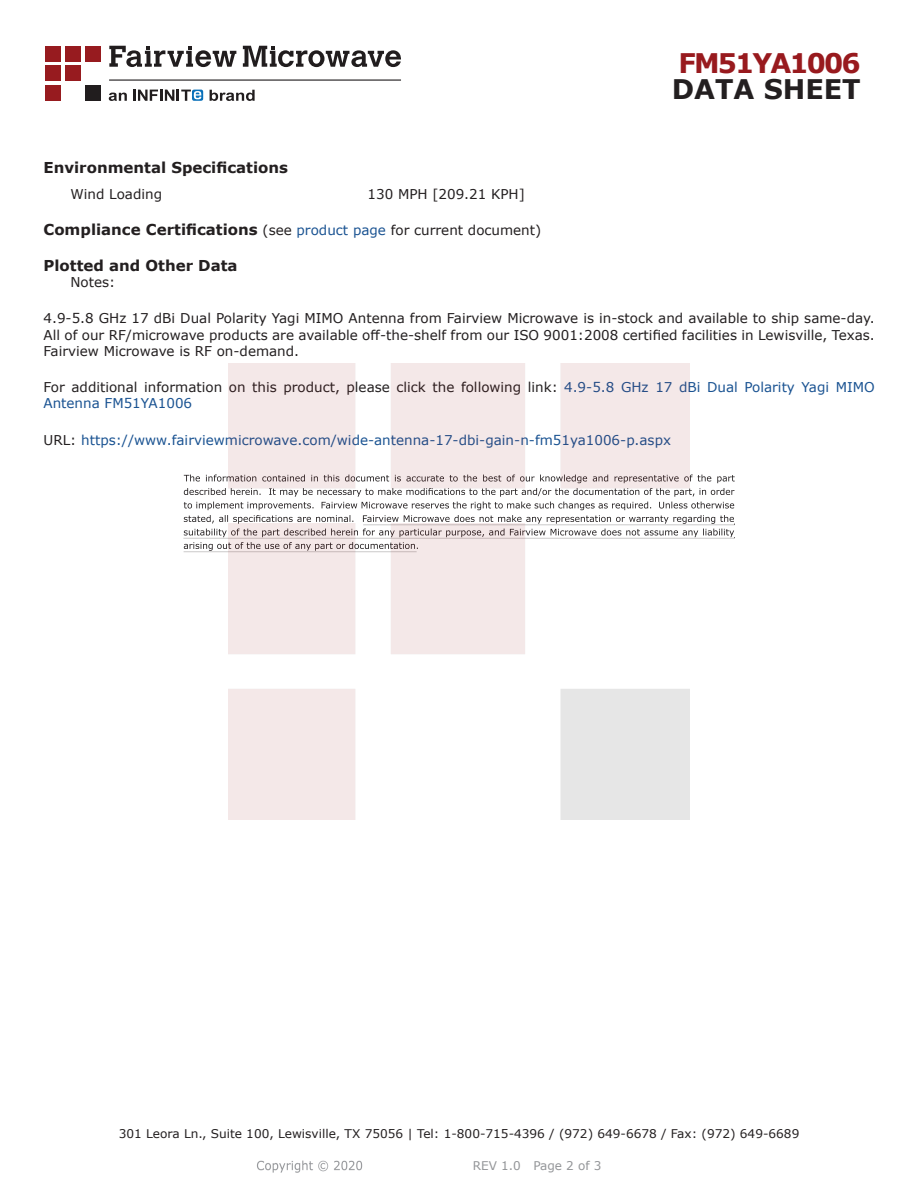
<style>
.page{position:relative;width:918px;height:1188px;background:#fff}
.page>*{position:absolute;margin:0;border:0;box-sizing:border-box;transform-origin:0 0}
.FM{font:700 27px "Verdana";letter-spacing:-.07em;color:#981a1e}
.t1{font:700 27px "Verdana";color:#231f20}
.Head1_for_Compliance{font:700 15px "Verdana";color:#231f20}
.Head1{font:700 15px "Verdana";color:#231f20}
.Web_Description_Para{font:13.5px/16.2px "Verdana";color:#231f20;text-align:justify}
.URL_para{font:13.5px "Verdana";color:#1a5392}
.Specs_Para{font:13.5px "Verdana";color:#231f20}
.t2{font:12px "Verdana";color:#231f20}
.REV_Info{font:12px "Verdana";color:#939598}
.s1{font-weight:400;font-size:13.5px}
.s2{font-weight:400;font-size:13.5px;color:#1a5392}
.s3{color:#1a5392}
.s4{color:#231f20}
</style>
<div class="page">
<svg style="left:184px;top:475px;width:551px;height:76px"></svg>
<hr style="left:363px;top:524px;width:372px;height:1px;background:#231f20">
<hr style="left:183px;top:538px;width:551px;height:1px;background:#231f20">
<hr style="left:184px;top:551px;width:233px;height:1px;background:#231f20">
<img style="left:257px;top:1160px;width:106px;height:13px">
<img style="left:228px;top:364px;width:462px;height:456px">
<div style="left:45px;top:46px;width:16px;height:15px;background:#971b1f"></div>
<div style="left:65px;top:66px;width:16px;height:15px;background:#971b1f"></div>
<div style="left:85px;top:85px;width:16px;height:16px;background:#211d1e"></div>
<div style="left:45px;top:85px;width:16px;height:16px;background:#971b1f"></div>
<div style="left:85px;top:46px;width:16px;height:15px;background:#971b1f"></div>
<div style="left:45px;top:66px;width:16px;height:15px;background:#971b1f"></div>
<div style="left:65px;top:46px;width:16px;height:15px;background:#971b1f"></div>
<svg style="left:109px;top:46px;width:292px;height:21px"></svg>
<svg style="left:192px;top:90px;width:11px;height:11px"></svg>
<svg style="left:133px;top:90px;width:68px;height:11px"></svg>
<svg style="left:210px;top:90px;width:45px;height:11px"></svg>
<svg style="left:109px;top:93px;width:18px;height:8px"></svg>
<hr style="left:109px;top:80px;width:292px;height:1px;background:#211d1e">
<p class="FM" style="left:679px;top:44px;width:184px">FM51YA1006</p>
<p class="t1" style="left:672px;top:70px;width:191px">DATA SHEET</p>
<p class="Head1" style="left:44px;top:157px;width:246px">Environmental Specifications</p>
<p class="Specs_Para" style="left:70px;top:184px;width:93px">Wind Loading</p>
<p class="Specs_Para" style="left:368px;top:184px;width:159px">130 MPH [209.21 KPH]</p>
<p class="Head1_for_Compliance" style="left:44px;top:219px;width:499px">Compliance Certifications <span class="s1">(see</span> <span class="s2">product page</span> <span class="s1">for current document)</span></p>
<p class="Head1_for_Compliance" style="left:44px;top:255px;width:196px">Plotted and Other Data</p>
<p class="Specs_Para" style="left:70px;top:273px;width:46px">Notes:</p>
<p class="Web_Description_Para" style="left:44px;top:310px;width:833px">4.9-5.8 GHz 17 dBi Dual Polarity Yagi MIMO Antenna from Fairview Microwave is in-stock and available to ship same-day.<br>All of our RF/microwave products are available off-the-shelf from our ISO 9001:2008 certified facilities in Lewisville, Texas.<br>Fairview Microwave is RF on-demand.</p>
<p class="Web_Description_Para" style="left:44px;top:379px;width:833px">For additional information on this product, please click the following link: <span class="s3">4.9-5.8 GHz 17 dBi Dual Polarity Yagi MIMO<br>Antenna FM51YA1006</span></p>
<p class="URL_para" style="left:44px;top:431px;width:629px"><span class="s4">URL:</span> https://www.fairviewmicrowave.com/wide-antenna-17-dbi-gain-n-fm51ya1006-p.aspx</p>
<p class="t2" style="left:119px;top:1125px;width:682px">301 Leora Ln., Suite 100, Lewisville, TX 75056 | Tel: 1-800-715-4396 / (972) 649-6678 / Fax: (972) 649-6689</p>
<p class="REV_Info" style="left:473px;top:1157px;width:130px">REV 1.0 Page 2 of 3</p>
</div>
